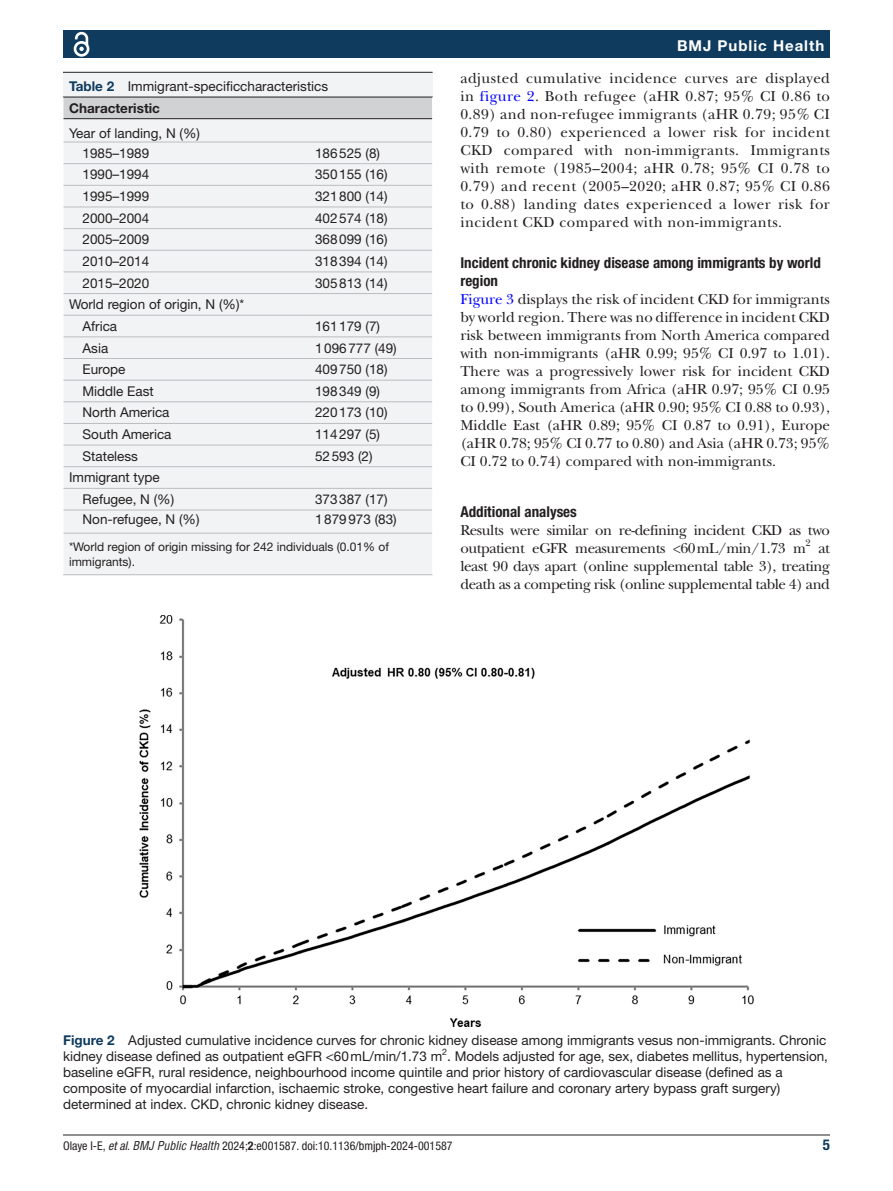
<style>
.page{position:relative;width:893px;height:1191px;background:#fff}
.page>*{position:absolute;margin:0;border:0;box-sizing:border-box;transform-origin:0 0}
.t1{font:15px/18px "New Baskerville";letter-spacing:-.025em;color:#231f20;text-align:justify}
.t2{font:700 condensed 15px/18px "Helvetica Neue LT Std";color:#231f20}
.t3{font:700 15px "Helvetica Neue LT Std";letter-spacing:.065em;color:#fff}
.t4{font:700 condensed 15px "Helvetica Neue LT Std";color:#0f3b5f}
.t5{font:13.5px/16.2px "Helvetica Neue LT Std";color:#231f20}
.t6{font:condensed 12px "Helvetica Neue LT Std";color:#231f20}
.t7{font:12px/15px "Helvetica Neue LT Std";color:#231f20}
.t8{font:9.9px "New Baskerville";color:#231f20}
.s1{font-weight:700;color:#0f3b5f}
.s2{font-weight:700}
.s3{color:#00f}
.s4{font-style:italic}
.s5{font-family:"Helvetica LT Std";font-style:italic}
</style>
<div class="page">
<hr style="left:63px;top:1134px;width:767px;height:1px;background:#231f20">
<div style="left:63px;top:31px;width:767px;height:27px;background:#0f3b5f"></div>
<svg style="left:73px;top:31px;width:17px;height:26px"></svg>
<div style="left:63px;top:73px;width:370px;height:502px;background:#f2f3f4"></div>
<hr style="left:63px;top:72px;width:370px;height:1px;background:#231f20">
<hr style="left:63px;top:533px;width:246px;height:1px;background:#bcbdc0">
<hr style="left:309px;top:533px;width:123px;height:1px;background:#bcbdc0">
<hr style="left:63px;top:574px;width:246px;height:1px;background:#bcbdc0">
<hr style="left:309px;top:574px;width:124px;height:1px;background:#bcbdc0">
<hr style="left:63px;top:533px;width:1px;height:41px;background:#fff">
<svg style="left:63px;top:97px;width:370px;height:436px"></svg>
<hr style="left:432px;top:533px;width:1px;height:41px;background:#fff">
<img style="left:140px;top:616px;width:613px;height:411px">
<p class="t5" style="left:69px;top:75px;width:261px;line-height:22px"><span class="s1">Table 2</span> Immigrant-specificcharacteristics<br><span class="s2">Characteristic</span></p>
<p class="t5" style="left:82px;top:122px;width:119px;line-height:20.1px;text-indent:-14px">Year of landing, N (%)<br>1985–1989</p>
<p class="t5" style="left:315px;top:145px;width:66px">186525 (8)</p>
<p class="t5" style="left:82px;top:166px;width:68px">1990–1994</p>
<p class="t5" style="left:315px;top:166px;width:74px">350155 (16)</p>
<p class="t5" style="left:82px;top:188px;width:68px">1995–1999</p>
<p class="t5" style="left:315px;top:188px;width:74px">321800 (14)</p>
<p class="t5" style="left:82px;top:209px;width:68px">2000–2004</p>
<p class="t5" style="left:315px;top:209px;width:74px">402574 (18)</p>
<p class="t5" style="left:82px;top:231px;width:68px">2005–2009</p>
<p class="t5" style="left:315px;top:231px;width:74px">368099 (16)</p>
<p class="t5" style="left:82px;top:253px;width:68px">2010–2014</p>
<p class="t5" style="left:315px;top:253px;width:74px">318394 (14)</p>
<p class="t5" style="left:82px;top:274px;width:68px">2015–2020</p>
<p class="t5" style="left:315px;top:274px;width:74px">305813 (14)</p>
<p class="t5" style="left:82px;top:293px;width:163px;line-height:21.6px;text-indent:-14px">World region of origin, N (%)*<br>Africa</p>
<p class="t5" style="left:315px;top:318px;width:66px">161179 (7)</p>
<p class="t5" style="left:82px;top:339px;width:27px">Asia</p>
<p class="t5" style="left:315px;top:339px;width:83px">1096777 (49)</p>
<p class="t5" style="left:82px;top:361px;width:45px">Europe</p>
<p class="t5" style="left:315px;top:361px;width:74px">409750 (18)</p>
<p class="t5" style="left:82px;top:383px;width:73px">Middle East</p>
<p class="t5" style="left:315px;top:383px;width:66px">198349 (9)</p>
<p class="t5" style="left:82px;top:404px;width:89px">North America</p>
<p class="t5" style="left:315px;top:404px;width:74px">220173 (10)</p>
<p class="t5" style="left:82px;top:426px;width:91px">South America</p>
<p class="t5" style="left:315px;top:426px;width:66px">114297 (5)</p>
<p class="t5" style="left:82px;top:448px;width:57px">Stateless</p>
<p class="t5" style="left:315px;top:448px;width:59px">52593 (2)</p>
<p class="t5" style="left:82px;top:466px;width:93px;line-height:21.6px;text-indent:-14px">Immigrant type<br>Refugee, N (%)</p>
<p class="t5" style="left:315px;top:491px;width:74px">373387 (17)</p>
<p class="t5" style="left:82px;top:511px;width:119px">Non-refugee, N (%)</p>
<p class="t5" style="left:315px;top:511px;width:83px">1879973 (83)</p>
<p class="t7" style="left:69px;top:539px;width:322px">*World region of origin missing for 242 individuals (0.01% of immigrants).</p>
<p class="t3" style="left:677px;top:36px;width:149px">BMJ Public Health</p>
<p class="t1" style="left:460px;top:69px;width:371px">adjusted cumulative incidence curves are displayed in <span class="s3">figure 2</span>. Both refugee (aHR 0.87; 95% CI 0.86 to 0.89) and non-refugee immigrants (aHR 0.79; 95% CI 0.79 to 0.80) experienced a lower risk for incident CKD compared with non-immigrants. Immigrants with remote (1985–2004; aHR 0.78; 95% CI 0.78 to 0.79) and recent (2005–2020; aHR 0.87; 95% CI 0.86 to 0.88) landing dates experienced a lower risk for incident CKD compared with non-immigrants.</p>
<p class="t2" style="left:460px;top:253px;width:362px">Incident chronic kidney disease among immigrants by world region</p>
<p class="t1" style="left:460px;top:290px;width:371px"><span class="s3">Figure 3</span> displays the risk of incident CKD for immigrants by world region. There was no difference in incident CKD risk between immigrants from North America compared with non-immigrants (aHR 0.99; 95% CI 0.97 to 1.01).<br>There was a progressively lower risk for incident CKD among immigrants from Africa (aHR 0.97; 95% CI 0.95 to 0.99), South America (aHR 0.90; 95% CI 0.88 to 0.93), Middle East (aHR 0.89; 95% CI 0.87 to 0.91), Europe (aHR 0.78; 95% CI 0.77 to 0.80) and Asia (aHR 0.73; 95% CI 0.72 to 0.74) compared with non-immigrants.</p>
<p class="t2" style="left:460px;top:502px;width:118px">Additional analyses</p>
<p class="t1" style="left:460px;top:521px;width:371px">Results were similar on re-defining incident CKD as two outpatient eGFR measurements &lt;60mL/min/1.73 m</p>
<p class="t8" style="left:806px;top:537px;width:7px">2</p>
<p class="t1" style="left:460px;top:539px;width:371px;text-indent:358px">at least 90 days apart (online supplemental table 3), treating death as a competing risk (online supplemental table 4) and</p>
<p class="t5" style="left:63px;top:1031px;width:766px"><span class="s1">Figure 2</span> Adjusted cumulative incidence curves for chronic kidney disease among immigrants vesus non-immigrants. Chronic kidney disease defined as outpatient eGFR &lt;60mL/min/1.73 m<sup>2</sup>. Models adjusted for age, sex, diabetes mellitus, hypertension, baseline eGFR, rural residence, neighbourhood income quintile and prior history of cardiovascular disease (defined as a composite of myocardial infarction, ischaemic stroke, congestive heart failure and coronary artery bypass graft surgery) determined at index. CKD, chronic kidney disease.</p>
<p class="t6" style="left:63px;top:1138px;width:391px">Olaye I-E, <span class="s4">et al</span>. <span class="s5">BMJ Public Health</span> 2024;<span class="s2">2</span>:e001587. doi:10.1136/bmjph-2024-001587</p>
<p class="t4" style="left:823px;top:1135px;width:9px">5</p>
</div>
